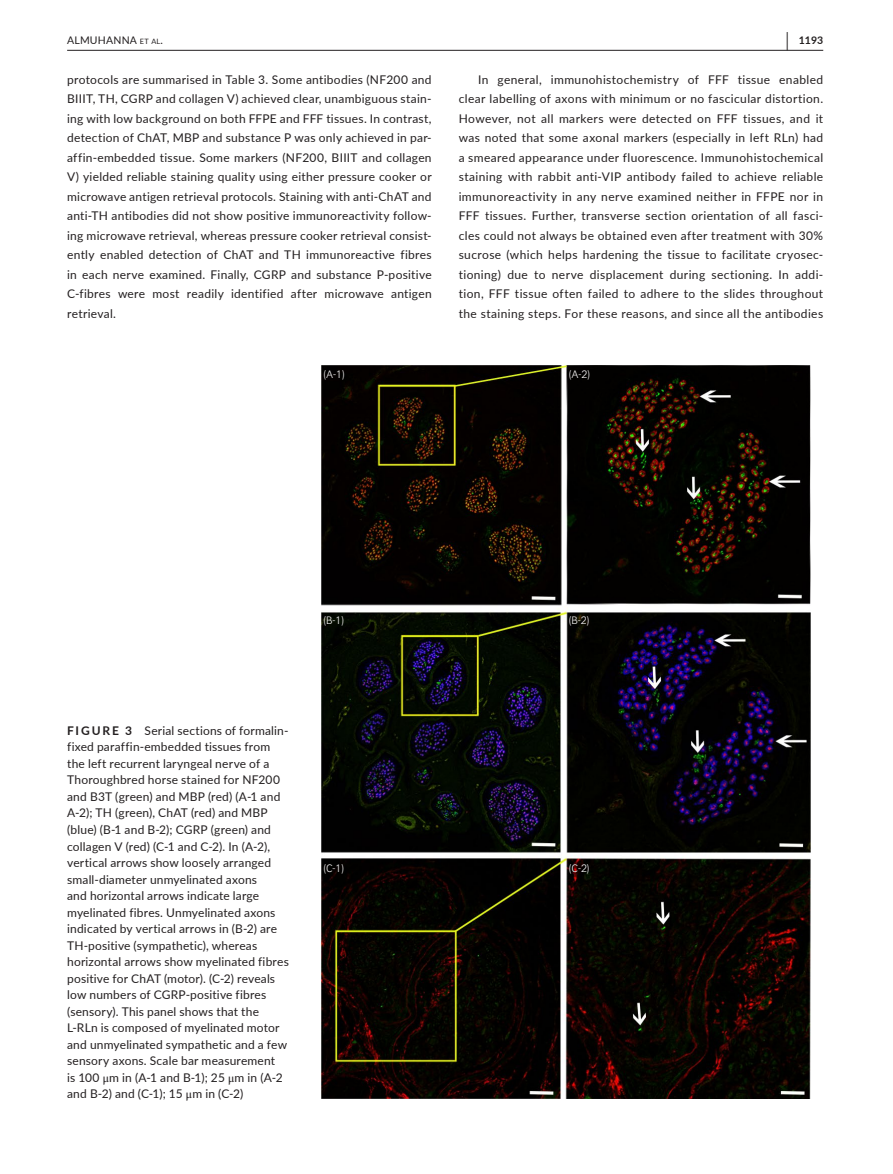
<style>
.page{position:relative;width:893px;height:1174px;background:#fff}
.page>*{position:absolute;margin:0;border:0;box-sizing:border-box;transform-origin:0 0}
.t1{font:700 19.5px "Lato";color:#231f20;scale:.48 1}
.t2{font:12px/19.5px "Lato";letter-spacing:.015em;color:#231f20;text-align:justify}
.t3{font:300 11.25px "Congress Sans";color:#f4f2f2}
.t4{font:10.5px "Lato";letter-spacing:.02em;color:#231f20}
.t5{font:700 10.5px "Lato";color:#231f20}
.s1{font-size:7.35px}
.s2{font-weight:700}
.s3{font-family:"STIX"}
.s4{color:#fff}
</style>
<div class="page">
<hr style="left:67px;top:50px;width:756px;height:1px;background:#231f20">
<div style="left:321px;top:365px;width:502px;height:733px;background:linear-gradient(to bottom,#fff,#fff)"></div>
<img style="left:321px;top:365px;width:489px;height:733px">
<h1 class="t1" style="left:786px;top:25px;width:7px">|</h1>
<p class="t4" style="left:67px;top:33px;width:97px">ALMUHANNA <span class="s1">et al</span>.</p>
<p class="t5" style="left:799px;top:33px;width:26px">1193</p>
<p class="t2" style="left:67px;top:69px;width:366px">protocols are summarised in Table 3. Some antibodies (NF200 and BIIIT, TH, CGRP and collagen V) achieved clear, unambiguous stain&shy;ing with low background on both FFPE and FFF tissues. In contrast, detection of ChAT, MBP and substance P was only achieved in par&shy;affin-embedded tissue. Some markers (NF200, BIIIT and collagen V) yielded reliable staining quality using either pressure cooker or microwave antigen retrieval protocols. Staining with anti-ChAT and anti-TH antibodies did not show positive immunoreactivity follow&shy;ing microwave retrieval, whereas pressure cooker retrieval consist&shy;ently enabled detection of ChAT and TH immunoreactive fibres in each nerve examined. Finally, CGRP and substance P-positive C-fibres were most readily identified after microwave antigen retrieval.</p>
<p class="t2" style="left:459px;top:69px;width:366px;text-indent:20px">In general, immunohistochemistry of FFF tissue enabled clear labelling of axons with minimum or no fascicular distortion.<br>However, not all markers were detected on FFF tissues, and it was noted that some axonal markers (especially in left RLn) had a smeared appearance under fluorescence. Immunohistochemical staining with rabbit anti-VIP antibody failed to achieve reliable immunoreactivity in any nerve examined neither in FFPE nor in FFF tissues. Further, transverse section orientation of all fasci&shy;cles could not always be obtained even after treatment with 30% sucrose (which helps hardening the tissue to facilitate cryosec&shy;tioning) due to nerve displacement during sectioning. In addi&shy;tion, FFF tissue often failed to adhere to the slides throughout the staining steps. For these reasons, and since all the antibodies</p>
<p class="t3" style="left:323px;top:368px;width:23px">(A-1)</p>
<p class="t3" style="left:568px;top:368px;width:23px">(A-2)</p>
<p class="t3" style="left:323px;top:614px;width:23px">(B-1)</p>
<p class="t3" style="left:568px;top:614px;width:23px">(B-2)</p>
<p class="t2" style="left:67px;top:722px;width:223px;line-height:16.5px;text-align:left"><span class="s2">FIGURE 3</span> Serial sections of formalin&shy;fixed paraffin-embedded tissues from the left recurrent laryngeal nerve of a Thoroughbred horse stained for NF200 and B3T (green) and MBP (red) (A-1 and A-2); TH (green), ChAT (red) and MBP (blue) (B-1 and B-2); CGRP (green) and collagen V (red) (C-1 and C-2). In (A-2), vertical arrows show loosely arranged small-diameter unmyelinated axons<br>and horizontal arrows indicate large myelinated fibres. Unmyelinated axons indicated by vertical arrows in (B-2) are TH-positive (sympathetic), whereas horizontal arrows show myelinated fibres positive for ChAT (motor). (C-2) reveals low numbers of CGRP-positive fibres (sensory). This panel shows that the L-RLn is composed of myelinated motor and unmyelinated sympathetic and a few sensory axons. Scale bar measurement<br>is 100 <span class="s3">μ</span>m in (A-1 and B-1); 25 <span class="s3">μ</span>m in (A-2 and B-2) and (C-1); 15 <span class="s3">μ</span>m in (C-2) <span class="s4">[Colour</span></p>
<p class="t3" style="left:323px;top:862px;width:23px">(C-1)</p>
<p class="t3" style="left:568px;top:862px;width:23px">(C-2)</p>
</div>
